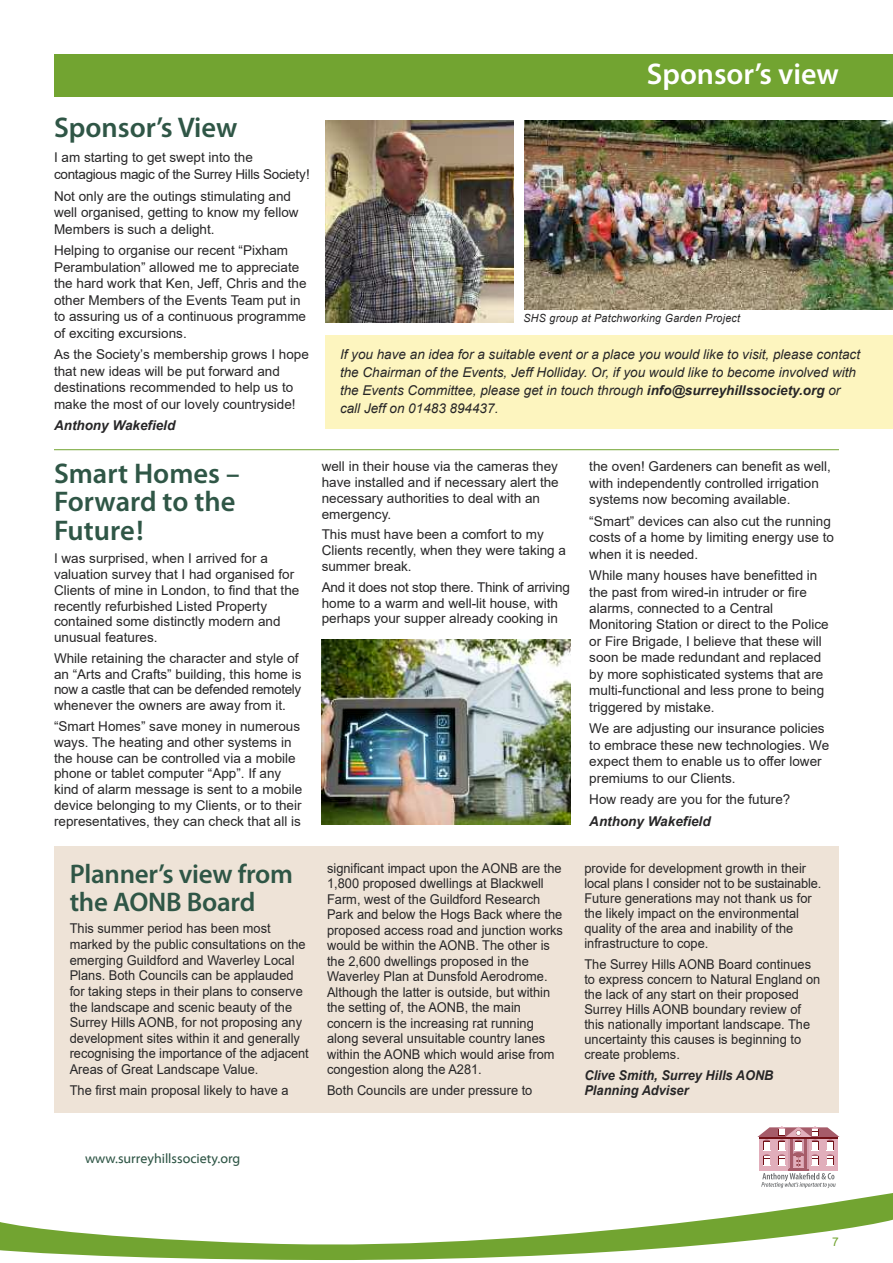
<style>
.page{position:relative;width:893px;height:1263px;background:#fff}
.page>*{position:absolute;margin:0;border:0;box-sizing:border-box;transform-origin:0 0}
.t1{font:600 30px "Myriad Pro";color:#fff}
.t2{font:600 28.5px/28.5px "Myriad Pro";color:#2f5646}
.t3{font:600 27px/27.6px "Myriad Pro";letter-spacing:-.01em;color:#2f5646}
.t4{font:13.5px/16.5px "Arial";color:#272627}
.t5{font:13.5px/15.5px "Arial";color:#272627;scale:.95 1}
.t6{font:italic 13.5px/18px "Arial";color:#272627}
.t7{font:13.5px/16.5px "Arial";letter-spacing:-.02em;color:#272627}
.t8{font:italic 700 13.5px/15.1px "Arial";color:#272627;scale:.95 1}
.t9{font:italic 700 13.5px "Arial";color:#272627}
.t10{font:13.5px "Myriad Web Pro";color:#2f5646}
.t11{font:12px "Arial";color:#72a431}
.t12{font:italic 11.25px "Arial";letter-spacing:.025em;color:#272627;scale:.95 1}
.s1{font-weight:700}
</style>
<div class="page">
<div style="left:325px;top:335px;width:568px;height:94px;background:#fdf5bf"></div>
<svg style="left:41px;top:1253px;width:548px;height:7px;fill:#72a431"></svg>
<svg style="left:0;top:1136px;width:893px;height:117px"></svg>
<div style="left:54px;top:54px;width:839px;height:43px;background:#72a431"></div>
<hr style="left:54px;top:449px;width:785px;height:1px;background:#72a431">
<svg style="left:757px;top:1126px;width:82px;height:62px"></svg>
<img style="left:325px;top:120px;width:189px;height:202px">
<img style="left:321px;top:639px;width:249px;height:185px">
<div style="left:54px;top:846px;width:785px;height:267px;background:#eee3d7"></div>
<img style="left:524px;top:120px;width:369px;height:189px">
<h2 class="t2" style="left:54px;top:116px;width:185px">Sponsor’s View</h2>
<p class="t7" style="left:54px;top:149px;width:257px">I am starting to get swept into the contagious magic of the Surrey Hills Society!</p>
<p class="t4" style="left:54px;top:187px;width:246px">Not only are the outings stimulating and well organised, getting to know my fellow<br>Members is such a delight.</p>
<p class="t4" style="left:54px;top:242px;width:254px">Helping to organise our recent “Pixham Perambulation” allowed me to appreciate the hard work that Ken, Jeff, Chris and the other Members of the Events Team put in to assuring us of a continuous programme of exciting excursions.</p>
<p class="t4" style="left:54px;top:346px;width:256px">As the Society’s membership grows I hope that new ideas will be put forward and destinations recommended to help us to make the most of our lovely countryside!</p>
<p class="t9" style="left:54px;top:417px;width:123px">Anthony Wakefield</p>
<h2 class="t2" style="left:54px;top:461px;width:187px">Smart Homes –<br>Forward to the<br>Future!</h2>
<p class="t4" style="left:54px;top:551px;width:247px;line-height:15.8px">I was surprised, when I arrived for a valuation survey that I had organised for Clients of mine in London, to find that the recently refurbished Listed Property contained some distinctly modern and unusual features.</p>
<p class="t4" style="left:54px;top:650px;width:249px;line-height:15.8px">While retaining the character and style of an “Arts and Crafts” building, this home is now a castle that can be defended remotely whenever the owners are away from it.</p>
<p class="t4" style="left:54px;top:718px;width:250px;line-height:15.8px">“Smart Homes” save money in numerous ways. The heating and other systems in the house can be controlled via a mobile phone or tablet computer “App”. If any kind of alarm message is sent to a mobile device belonging to my Clients, or to their representatives, they can check that all is</p>
<h1 class="t1" style="left:647px;top:63px;width:194px">Sponsor’s view</h1>
<p class="t12" style="left:524px;top:310px;width:229px">SHS group at Patchworking Garden Project</p>
<p class="t6" style="left:340px;top:346px;width:522px">If you have an idea for a suitable event or a place you would like to visit, please contact the Chairman of the Events, Jeff Holliday. Or, if you would like to become involved with the Events Committee, please get in touch through <span class="s1">info@surreyhillssociety.org</span> or call Jeff on 01483 894437.</p>
<p class="t4" style="left:322px;top:459px;width:239px;line-height:15.8px">well in their house via the cameras they have installed and if necessary alert the necessary authorities to deal with an emergency.</p>
<p class="t4" style="left:322px;top:527px;width:246px;line-height:15.8px">This must have been a comfort to my<br>Clients recently, when they were taking a summer break.</p>
<p class="t4" style="left:322px;top:579px;width:250px;line-height:15.8px">And it does not stop there. Think of arriving home to a warm and well-lit house, with perhaps your supper already cooking in</p>
<p class="t4" style="left:589px;top:458px;width:243px">the oven! Gardeners can benefit as well, with independently controlled irrigation systems now becoming available.</p>
<p class="t4" style="left:589px;top:513px;width:246px">“Smart” devices can also cut the running costs of a home by limiting energy use to when it is needed.</p>
<p class="t4" style="left:589px;top:567px;width:241px">While many houses have benefitted in the past from wired-in intruder or fire alarms, connected to a Central Monitoring Station or direct to the Police or Fire Brigade, I believe that these will soon be made redundant and replaced by more sophisticated systems that are multi-functional and less prone to being triggered by mistake.</p>
<p class="t4" style="left:589px;top:720px;width:241px">We are adjusting our insurance policies to embrace these new technologies. We expect them to enable us to offer lower premiums to our Clients.</p>
<p class="t4" style="left:589px;top:791px;width:203px">How ready are you for the future?</p>
<p class="t9" style="left:589px;top:812px;width:123px">Anthony Wakefield</p>
<h3 class="t3" style="left:70px;top:862px;width:225px">Planner’s view from the AONB Board</h3>
<p class="t5" style="left:70px;top:921px;width:253px">This summer period has been most marked by the public consultations on the emerging Guildford and Waverley Local Plans. Both Councils can be applauded for taking steps in their plans to conserve the landscape and scenic beauty of the Surrey Hills AONB, for not proposing any development sites within it and generally recognising the importance of the adjacent Areas of Great Landscape Value.</p>
<p class="t5" style="left:70px;top:1082px;width:232px">The first main proposal likely to have a</p>
<p class="t5" style="left:327px;top:860px;width:250px">significant impact upon the AONB are the 1,800 proposed dwellings at Blackwell Farm, west of the Guildford Research Park and below the Hogs Back where the proposed access road and junction works would be within the AONB. The other is the 2,600 dwellings proposed in the Waverley Plan at Dunsfold Aerodrome.<br>Although the latter is outside, but within the setting of, the AONB, the main concern is the increasing rat running along several unsuitable country lanes within the AONB which would arise from congestion along the A281.</p>
<p class="t5" style="left:327px;top:1082px;width:218px">Both Councils are under pressure to</p>
<p class="t5" style="left:584px;top:860px;width:251px">provide for development growth in their local plans I consider not to be sustainable.<br>Future generations may not thank us for the likely impact on the environmental quality of the area and inability of the infrastructure to cope.</p>
<p class="t5" style="left:584px;top:956px;width:250px">The Surrey Hills AONB Board continues to express concern to Natural England on the lack of any start on their proposed Surrey Hills AONB boundary review of this nationally important landscape. The uncertainty this causes is beginning to create problems.</p>
<p class="t8" style="left:584px;top:1068px;width:201px">Clive Smith, Surrey Hills AONB<br>Planning Adviser</p>
<p class="t10" style="left:85px;top:1151px;width:157px">www.surreyhillssociety.org</p>
<p class="t11" style="left:832px;top:1234px;width:8px">7</p>
</div>
